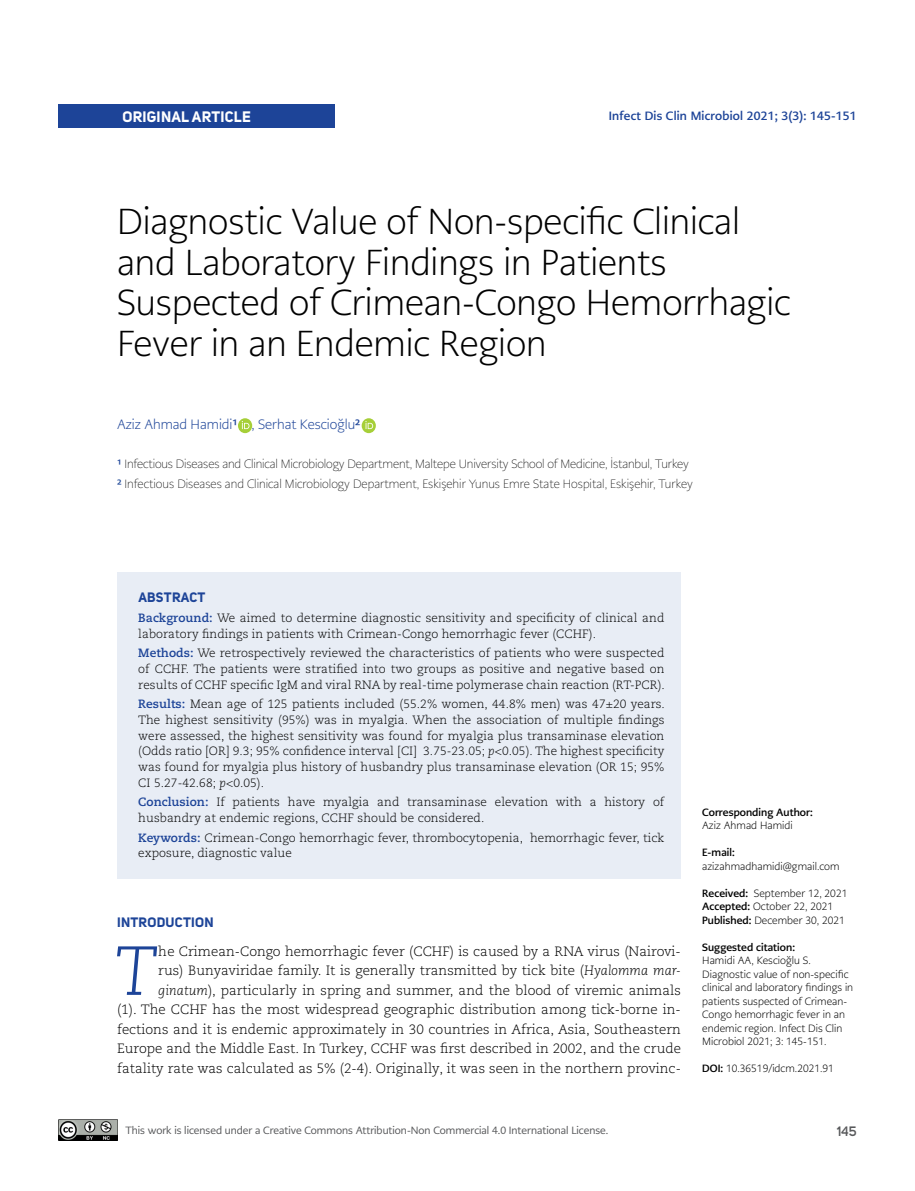
<style>
.page{position:relative;width:915px;height:1191px;background:#fff}
.page>*{position:absolute;margin:0;border:0;box-sizing:border-box;transform-origin:0 0}
.t1{font:italic 300 69.15px "Caecilia LT Pro 46";color:#1d4498}
.t2{font:300 36px/40.5px "PMN Caecilia Sans Head";color:#000}
.t3{font:700 15px "Uni Sans";letter-spacing:.02em;color:#fff}
.t4{font:300 13.5px/19.5px "Caecilia LT Pro 45";color:#000;text-align:right}
.t5{font:300 13.5px "PMN Caecilia Sans Head";color:#1d4498}
.t6{font:700 13.5px "Uni Sans";letter-spacing:.02em;color:#1d4498}
.t7{font:600 13.5px "Uni Sans";color:#58595b}
.t8{font:300 12px/15.8px "Caecilia LT Pro 45";letter-spacing:.005em;color:#000}
.t9{font:200 12px/19.5px "PMN Caecilia Sans Head";letter-spacing:-.01em;color:#000101}
.t10{font:700 12px "PMN Caecilia Sans Head";letter-spacing:.02em;color:#1d4498}
.t11{font:300 10.5px/13.5px "PMN Caecilia Sans Head";letter-spacing:.005em;color:#000}
.t12{font:10.5px "PMN Caecilia Sans Head";color:#58595b}
.t13{font:700 10.5px "PMN Caecilia Sans Head";letter-spacing:.005em;color:#000}
.s1{font-weight:700}
.s2{font-weight:700;color:#1d4498}
.s3{font-weight:700;color:#1e4797}
.s4{font-family:"Caecilia LT Pro 75";font-weight:700;color:#1d4498}
.s5{font-family:"Caecilia LT Pro 46";font-style:italic}
</style>
<div class="page">
<div style="left:58px;top:104px;width:277px;height:24px;background:#1d4498"></div>
<img style="left:58px;top:1119px;width:59px;height:21px">
<svg style="left:238px;top:418px;width:14px;height:15px"></svg>
<svg style="left:242px;top:421px;width:7px;height:8px"></svg>
<svg style="left:361px;top:418px;width:15px;height:15px"></svg>
<svg style="left:365px;top:421px;width:8px;height:8px"></svg>
<div style="left:117px;top:572px;width:563px;height:307px;background:#e8edf5"></div>
<p class="t3" style="left:122px;top:107px;width:130px">ORIGINAL ARTICLE</p>
<p class="t10" style="left:608px;top:108px;width:249px">Infect Dis Clin Microbiol 2021; 3(3): 145-151</p>
<h2 class="t2" style="left:117px;top:201px;width:675px">Diagnostic Value of Non-specific Clinical and Laboratory Findings in Patients Suspected of Crimean-Congo Hemorrhagic Fever in an Endemic Region</h2>
<p class="t5" style="left:117px;top:416px;width:244px">Aziz Ahmad Hamidi<span class="s1">1</span> , Serhat Kescioğlu<span class="s1">2</span></p>
<p class="t9" style="left:117px;top:454px;width:577px"><span class="s2">¹</span> Infectious Diseases and Clinical Microbiology Department, Maltepe University School of Medicine, İstanbul, Turkey<br><span class="s3">2</span> Infectious Diseases and Clinical Microbiology Department, Eskişehir Yunus Emre State Hospital, Eskişehir, Turkey</p>
<p class="t6" style="left:138px;top:589px;width:69px">ABSTRACT</p>
<p class="t8" style="left:138px;top:609px;width:527px"><span class="s4">Background:</span> We aimed to determine diagnostic sensitivity and specificity of clinical and laboratory findings in patients with Crimean-Congo hemorrhagic fever (CCHF).</p>
<p class="t8" style="left:138px;top:645px;width:528px;text-align:justify"><span class="s4">Methods:</span> We retrospectively reviewed the characteristics of patients who were suspected of CCHF. The patients were stratified into two groups as positive and negative based on results of CCHF specific IgM and viral RNA by real-time polymerase chain reaction (RT-PCR).</p>
<p class="t8" style="left:138px;top:696px;width:528px;text-align:justify"><span class="s4">Results:</span> Mean age of 125 patients included (55.2% women, 44.8% men) was 47±20 years.<br>The highest sensitivity (95%) was in myalgia. When the association of multiple findings were assessed, the highest sensitivity was found for myalgia plus transaminase elevation (Odds ratio [OR] 9.3; 95% confidence interval [CI] 3.75-23.05; <span class="s5">p</span>&lt;0.05). The highest specificity was found for myalgia plus history of husbandry plus transaminase elevation (OR 15; 95% CI 5.27-42.68; <span class="s5">p</span>&lt;0.05).</p>
<p class="t8" style="left:138px;top:794px;width:527px"><span class="s4">Conclusion:</span> If patients have myalgia and transaminase elevation with a history of husbandry at endemic regions, CCHF should be considered.</p>
<p class="t8" style="left:138px;top:829px;width:527px"><span class="s4">Keywords:</span> Crimean-Congo hemorrhagic fever, thrombocytopenia, hemorrhagic fever, tick exposure, diagnostic value</p>
<p class="t6" style="left:117px;top:914px;width:98px">INTRODUCTION</p>
<h1 class="t1" style="left:115px;top:928px;width:43px">T</h1>
<p class="t4" style="left:117px;top:941px;width:565px">he Crimean-Congo hemorrhagic fever (CCHF) is caused by a RNA virus (Nairovi-<br>rus) Bunyaviridae family. It is generally transmitted by tick bite (<span class="s5">Hyalomma mar&shy;ginatum</span>), particularly in spring and summer, and the blood of viremic animals<br>(1). The CCHF has the most widespread geographic distribution among tick-borne in&shy;fections and it is endemic approximately in 30 countries in Africa, Asia, Southeastern Europe and the Middle East. In Turkey, CCHF was first described in 2002, and the crude fatality rate was calculated as 5% (2-4). Originally, it was seen in the northern provinc-</p>
<p class="t12" style="left:125px;top:1123px;width:484px">This work is licensed under a Creative Commons Attribution-Non Commercial 4.0 International License.</p>
<p class="t13" style="left:702px;top:805px;width:112px">Corresponding Author:</p>
<p class="t11" style="left:702px;top:819px;width:92px">Aziz Ahmad Hamidi</p>
<p class="t13" style="left:702px;top:845px;width:34px">E-mail:</p>
<p class="t11" style="left:702px;top:859px;width:139px">azizahmadhamidi@gmail.com</p>
<p class="t11" style="left:702px;top:886px;width:146px"><span class="s1">Received:</span> September 12, 2021<br><span class="s1">Accepted:</span> October 22, 2021<br><span class="s1">Published:</span> December 30, 2021</p>
<p class="t13" style="left:702px;top:940px;width:94px">Suggested citation:</p>
<p class="t11" style="left:702px;top:954px;width:152px">Hamidi AA, Kescioğlu S.<br>Diagnostic value of non-specific clinical and laboratory findings in patients suspected of Crimean-<br>Congo hemorrhagic fever in an endemic region. Infect Dis Clin<br>Microbiol 2021; 3: 145-151.</p>
<p class="t11" style="left:702px;top:1062px;width:133px"><span class="s1">DOI:</span> 10.36519/idcm.2021.91</p>
<p class="t7" style="left:836px;top:1123px;width:21px">145</p>
</div>
